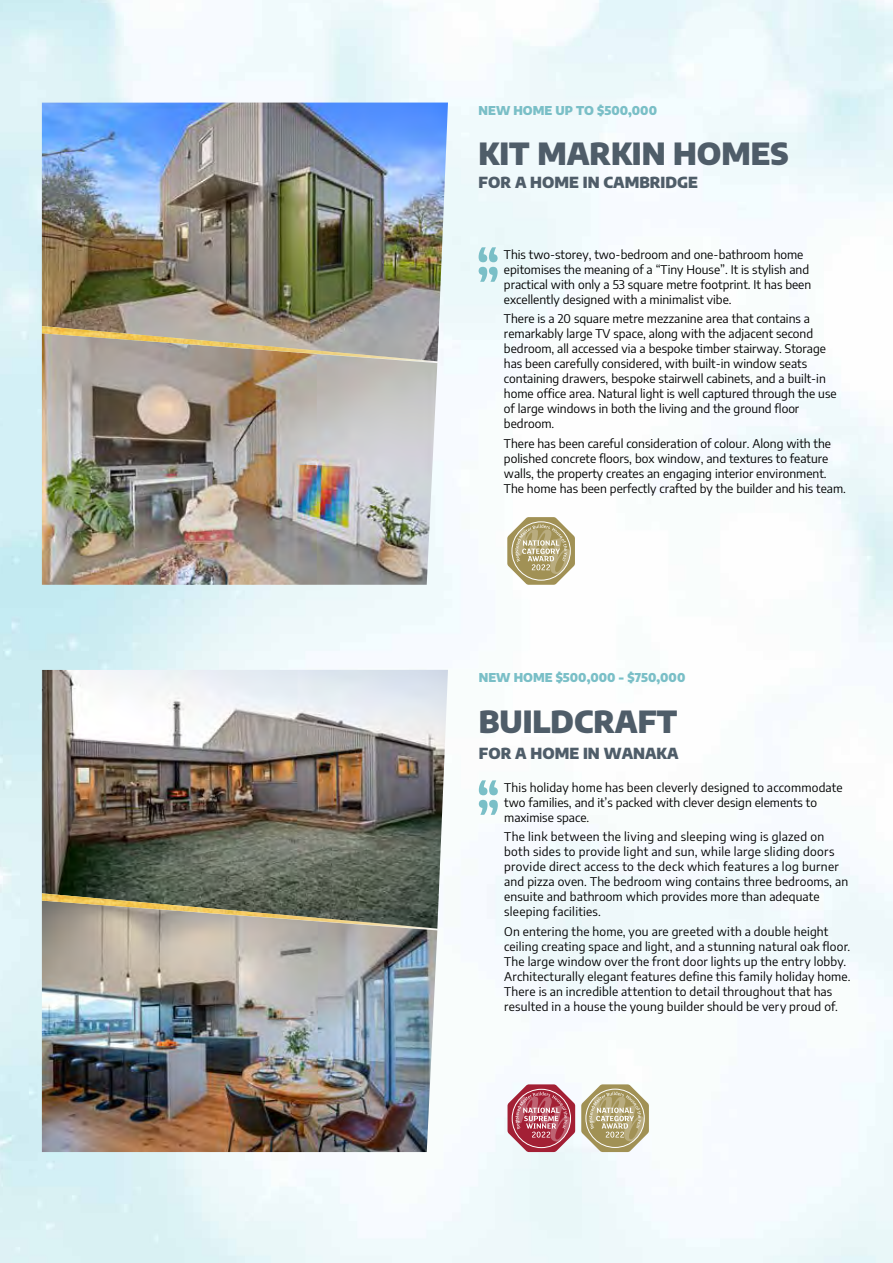
<style>
.page{position:relative;width:893px;height:1263px;background:#fff}
.page>*{position:absolute;margin:0;border:0;box-sizing:border-box;transform-origin:0 0}
.t1{font:900 30px "Encode Sans";color:#4f5d69}
.t2{font:900 15px "Encode Sans";color:#4f5d69}
.t3{font:12px/15px "Encode Sans";color:#000}
.t4{font:12px/15px "Encode Sans";letter-spacing:.02em;color:#000}
.t5{font:900 12px "Encode Sans";color:#7abfc7}
</style>
<div class="page">
<img style="left:42px;top:670px;width:406px;height:259px">
<img style="left:42px;top:930px;width:395px;height:222px">
<img style="left:42px;top:893px;width:401px;height:37px">
<svg style="left:581px;top:1084px;width:68px;height:68px"></svg>
<svg style="left:507px;top:1084px;width:68px;height:68px;background:#c16d7c"></svg>
<svg style="left:479px;top:780px;width:19px;height:35px"></svg>
<div style="left:474px;top:100px;width:187px;height:22px;background:#f1fafc"></div>
<div style="left:475px;top:138px;width:318px;height:54px;background:#f3fafc"></div>
<img style="left:42px;top:103px;width:406px;height:258px">
<img style="left:42px;top:363px;width:395px;height:222px">
<img style="left:42px;top:326px;width:401px;height:37px">
<svg style="left:507px;top:517px;width:68px;height:68px"></svg>
<div style="left:474px;top:243px;width:28px;height:43px;background:#ebf9fa"></div>
<svg style="left:479px;top:247px;width:19px;height:35px"></svg>
<p class="t5" style="left:479px;top:101px;width:180px">NEW HOME UP TO $500,000</p>
<h1 class="t1" style="left:479px;top:130px;width:312px">KIT MARKIN HOMES</h1>
<p class="t2" style="left:479px;top:170px;width:221px">FOR A HOME IN CAMBRIDGE</p>
<p class="t3" style="left:504px;top:247px;width:309px">This two-storey, two-bedroom and one-bathroom home epitomises the meaning of a “Tiny House”. It is stylish and practical with only a 53 square metre footprint. It has been excellently designed with a minimalist vibe.</p>
<p class="t3" style="left:504px;top:311px;width:334px">There is a 20 square metre mezzanine area that contains a remarkably large TV space, along with the adjacent second bedroom, all accessed via a bespoke timber stairway. Storage has been carefully considered, with built-in window seats containing drawers, bespoke stairwell cabinets, and a built-in home office area. Natural light is well captured through the use of large windows in both the living and the ground floor bedroom.</p>
<p class="t3" style="left:504px;top:435px;width:343px">There has been careful consideration of colour. Along with the polished concrete floors, box window, and textures to feature walls, the property creates an engaging interior environment.<br>The home has been perfectly crafted by the builder and his team.</p>
<p class="t5" style="left:479px;top:668px;width:208px">NEW HOME $500,000 - $750,000</p>
<h1 class="t1" style="left:479px;top:698px;width:200px">BUILDCRAFT</h1>
<p class="t2" style="left:479px;top:742px;width:201px">FOR A HOME IN WANAKA</p>
<p class="t3" style="left:504px;top:779px;width:340px">This holiday home has been cleverly designed to accommodate two families, and it’s packed with clever design elements to maximise space.</p>
<p class="t4" style="left:504px;top:829px;width:345px">The link between the living and sleeping wing is glazed on both sides to provide light and sun, while large sliding doors provide direct access to the deck which features a log burner and pizza oven. The bedroom wing contains three bedrooms, an ensuite and bathroom which provides more than adequate sleeping facilities.</p>
<p class="t3" style="left:504px;top:923px;width:348px">On entering the home, you are greeted with a double height ceiling creating space and light, and a stunning natural oak floor.<br>The large window over the front door lights up the entry lobby.<br>Architecturally elegant features define this family holiday home.<br>There is an incredible attention to detail throughout that has resulted in a house the young builder should be very proud of.</p>
</div>
